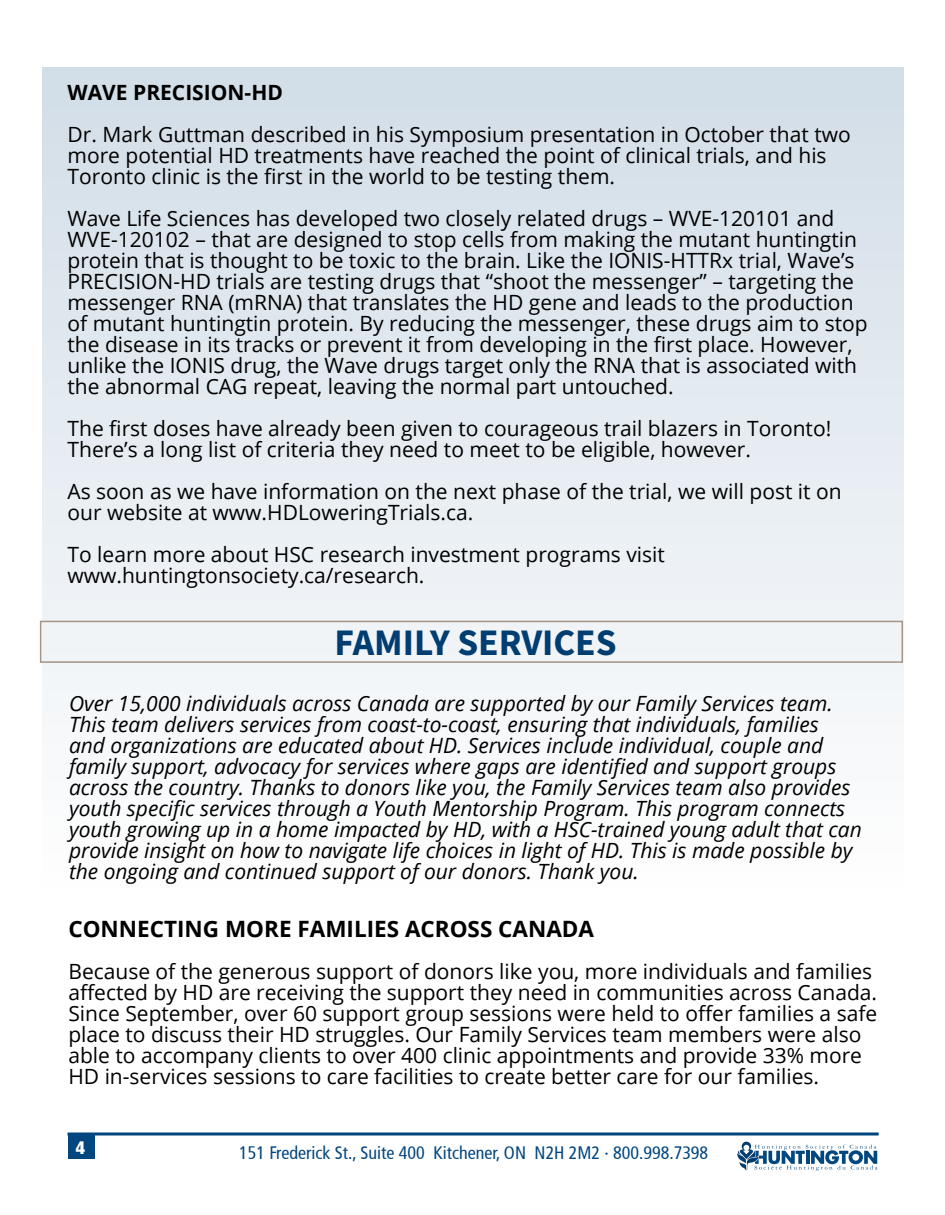
<style>
.page{position:relative;width:945px;height:1215px;background:#fff}
.page>*{position:absolute;margin:0;border:0;box-sizing:border-box;transform-origin:0 0}
.t1{font:700 37.5px "Source Sans Pro";color:#003d71}
.t2{font:700 22.5px "Open Sans";color:#000}
.t3{font:21px/21px "Open Sans";color:#000}
.t4{font:italic 21px/21px "Open Sans";color:#000}
.t5{font:700 21px "Open Sans";color:#000}
.t6{font:condensed 18px "Frutiger";color:#00467f}
.t7{font:900 condensed 18px "Frutiger";color:#fff}
</style>
<div class="page">
<div style="left:42px;top:68px;width:862px;height:1067px;background:linear-gradient(to bottom,#d4dfe8,#fff)"></div>
<svg style="left:68px;top:1132px;width:811px;height:4px;background:#3e739e"></svg>
<div style="left:68px;top:1136px;width:26px;height:24px;background:#00467f"></div>
<div style="left:40px;top:621px;width:863px;height:42px;border:2px solid #a79383"></div>
<svg style="left:737px;top:1142px;width:140px;height:29px"></svg>
<p class="t5" style="left:68px;top:77px;width:217px">WAVE PRECISION-HD</p>
<p class="t3" style="left:68px;top:123px;width:785px">Dr. Mark Guttman described in his Symposium presentation in October that two more potential HD treatments have reached the point of clinical trials, and his<br>Toronto clinic is the first in the world to be testing them.</p>
<p class="t3" style="left:68px;top:207px;width:802px">Wave Life Sciences has developed two closely related drugs – WVE-120101 and WVE-120102 – that are designed to stop cells from making the mutant huntingtin protein that is thought to be toxic to the brain. Like the IONIS-HTTRx trial, Wave’s PRECISION-HD trials are testing drugs that “shoot the messenger” – targeting the messenger RNA (mRNA) that translates the HD gene and leads to the production of mutant huntingtin protein. By reducing the messenger, these drugs aim to stop the disease in its tracks or prevent it from developing in the first place. However, unlike the IONIS drug, the Wave drugs target only the RNA that is associated with the abnormal CAG repeat, leaving the normal part untouched.</p>
<p class="t3" style="left:68px;top:417px;width:765px">The first doses have already been given to courageous trail blazers in Toronto!<br>There’s a long list of criteria they need to meet to be eligible, however.</p>
<p class="t3" style="left:68px;top:480px;width:776px">As soon as we have information on the next phase of the trial, we will post it on our website at www.HDLoweringTrials.ca.</p>
<p class="t3" style="left:68px;top:543px;width:599px">To learn more about HSC research investment programs visit</p>
<p class="t3" style="left:68px;top:564px;width:359px">www.huntingtonsociety.ca/research.</p>
<p class="t1" style="left:335px;top:617px;width:284px">FAMILY SERVICES</p>
<p class="t4" style="left:69px;top:692px;width:794px">Over 15,000 individuals across Canada are supported by our Family Services team.<br>This team delivers services from coast-to-coast, ensuring that individuals, families<br>and organizations are educated about HD. Services include individual, couple and family support, advocacy for services where gaps are identified and support groups across the country. Thanks to donors like you, the Family Services team also provides youth specific services through a Youth Mentorship Program. This program connects youth growing up in a home impacted by HD, with a HSC-trained young adult that can provide insight on how to navigate life choices in light of HD. This is made possible by the ongoing and continued support of our donors. Thank you.</p>
<p class="t2" style="left:68px;top:913px;width:527px">CONNECTING MORE FAMILIES ACROSS CANADA</p>
<p class="t3" style="left:68px;top:960px;width:810px">Because of the generous support of donors like you, more individuals and families affected by HD are receiving the support they need in communities across Canada.<br>Since September, over 60 support group sessions were held to offer families a safe place to discuss their HD struggles. Our Family Services team members were also able to accompany clients to over 400 clinic appointments and provide 33% more HD in-services sessions to care facilities to create better care for our families.</p>
<p class="t7" style="left:76px;top:1136px;width:11px">4</p>
<p class="t6" style="left:239px;top:1142px;width:471px">151 Frederick St., Suite 400 Kitchener, ON N2H 2M2 ∙ 800.998.7398</p>
</div>
